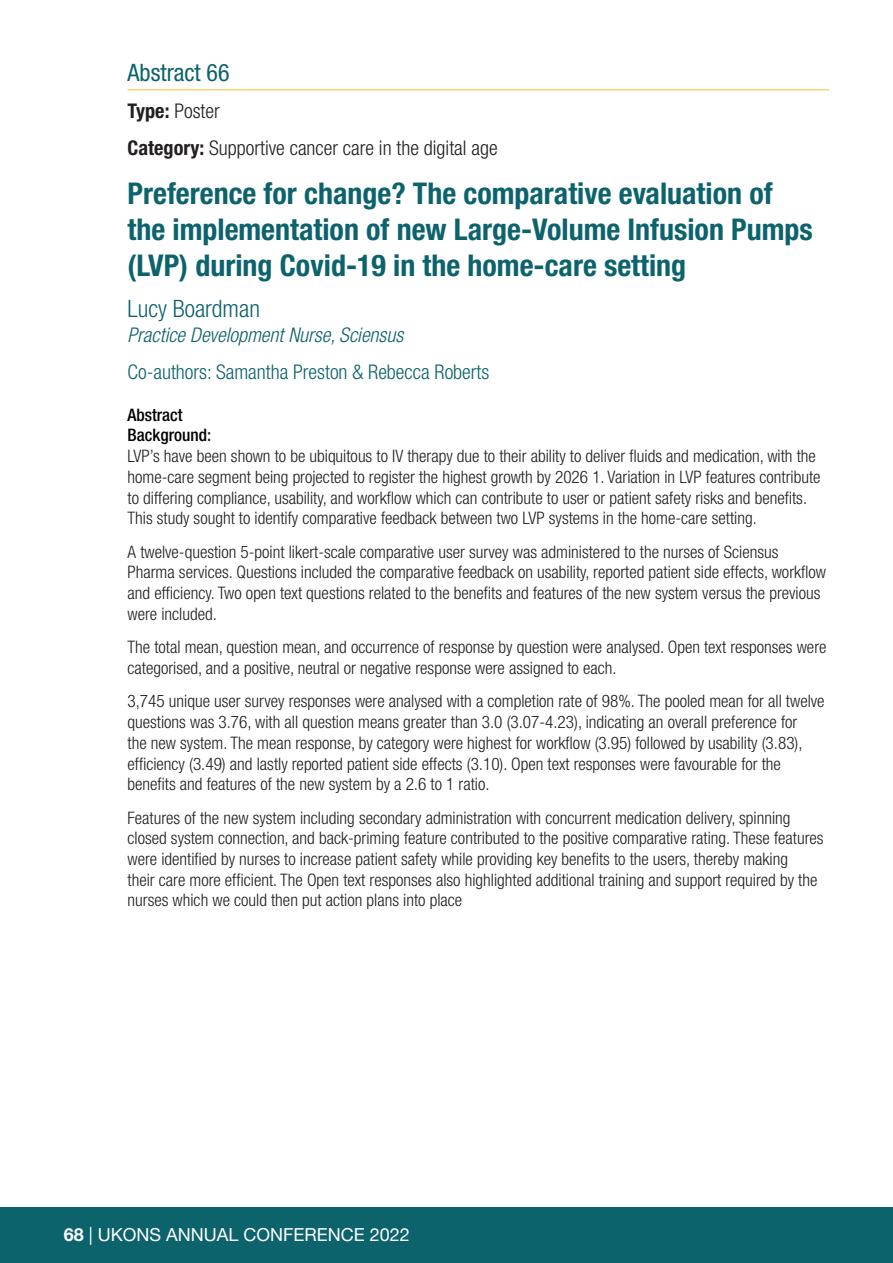
<style>
.page{position:relative;width:893px;height:1263px;background:#fff}
.page>*{position:absolute;margin:0;border:0;box-sizing:border-box;transform-origin:0 0}
.Abstract_title{font:700 condensed 30px/36px "Helvetica Neue LT Std";color:#0c636c}
.Abstract_author{font:300 condensed 24px "Helvetica Neue LT Std";color:#0c636c}
.Abstract_1_etc{font:condensed 24px "Helvetica Neue LT Std";color:#0c636c}
.Abstract_type___cate{font:300 condensed 20.25px "Helvetica Neue LT Std";color:#231f20}
.Abstract_co-authors{font:300 condensed 20.25px "Helvetica Neue LT Std";color:#0c636c}
.Abstract_author_deta{font:italic 300 condensed 20.25px "Helvetica Neue LT Std";color:#0c636c}
.t1{font:18px "Helvetica Neue LT Std";color:#fff}
.Abstract_Body_text{font:300 condensed 17.25px/20.7px "Helvetica Neue LT Std";color:#231f20}
.Abstract_sub_head{font:500 condensed 17.25px "Helvetica Neue LT Std";color:#000}
.s1{font-weight:700}
.s2{color:#231f20}
</style>
<div class="page">
<div style="left:0;top:1208px;width:893px;height:55px;background:#0c636c"></div>
<hr style="left:128px;top:89px;width:701px;height:1px;background:#fdbb2e">
<p class="Abstract_1_etc" style="left:128px;top:59px;width:104px">Abstract 66</p>
<p class="Abstract_type___cate" style="left:128px;top:99px;width:94px"><span class="s1">Type:</span> Poster</p>
<p class="Abstract_type___cate" style="left:128px;top:136px;width:372px"><span class="s1">Category:</span> Supportive cancer care in the digital age</p>
<p class="Abstract_title" style="left:128px;top:175px;width:687px">Preference for change? The comparative evaluation of the implementation of new Large-Volume Infusion Pumps (LVP) during Covid-19 in the home-care setting</p>
<p class="Abstract_author" style="left:128px;top:295px;width:134px">Lucy Boardman</p>
<p class="Abstract_author_deta" style="left:128px;top:323px;width:277px">Practice Development Nurse, Sciensus</p>
<p class="Abstract_co-authors" style="left:128px;top:360px;width:363px">Co-authors: Samantha Preston &amp; Rebecca Roberts</p>
<p class="Abstract_sub_head" style="left:128px;top:404px;width:57px">Abstract</p>
<p class="Abstract_sub_head" style="left:128px;top:425px;width:85px">Background<span class="s2">:</span></p>
<p class="Abstract_Body_text" style="left:128px;top:445px;width:694px">LVP’s have been shown to be ubiquitous to IV therapy due to their ability to deliver fluids and medication, with the home-care segment being projected to register the highest growth by 2026 1. Variation in LVP features contribute to differing compliance, usability, and workflow which can contribute to user or patient safety risks and benefits.<br>This study sought to identify comparative feedback between two LVP systems in the home-care setting.</p>
<p class="Abstract_Body_text" style="left:128px;top:541px;width:700px">A twelve-question 5-point likert-scale comparative user survey was administered to the nurses of Sciensus Pharma services. Questions included the comparative feedback on usability, reported patient side effects, workflow and efficiency. Two open text questions related to the benefits and features of the new system versus the previous were included.</p>
<p class="Abstract_Body_text" style="left:128px;top:637px;width:700px">The total mean, question mean, and occurrence of response by question were analysed. Open text responses were categorised, and a positive, neutral or negative response were assigned to each.</p>
<p class="Abstract_Body_text" style="left:128px;top:691px;width:698px">3,745 unique user survey responses were analysed with a completion rate of 98%. The pooled mean for all twelve questions was 3.76, with all question means greater than 3.0 (3.07-4.23), indicating an overall preference for<br>the new system. The mean response, by category were highest for workflow (3.95) followed by usability (3.83), efficiency (3.49) and lastly reported patient side effects (3.10). Open text responses were favourable for the benefits and features of the new system by a 2.6 to 1 ratio.</p>
<p class="Abstract_Body_text" style="left:128px;top:807px;width:697px">Features of the new system including secondary administration with concurrent medication delivery, spinning closed system connection, and back-priming feature contributed to the positive comparative rating. These features were identified by nurses to increase patient safety while providing key benefits to the users, thereby making<br>their care more efficient. The Open text responses also highlighted additional training and support required by the nurses which we could then put action plans into place</p>
<p class="t1" style="left:64px;top:1223px;width:348px"><span class="s1">68</span> | UKONS ANNUAL CONFERENCE 2022</p>
</div>
